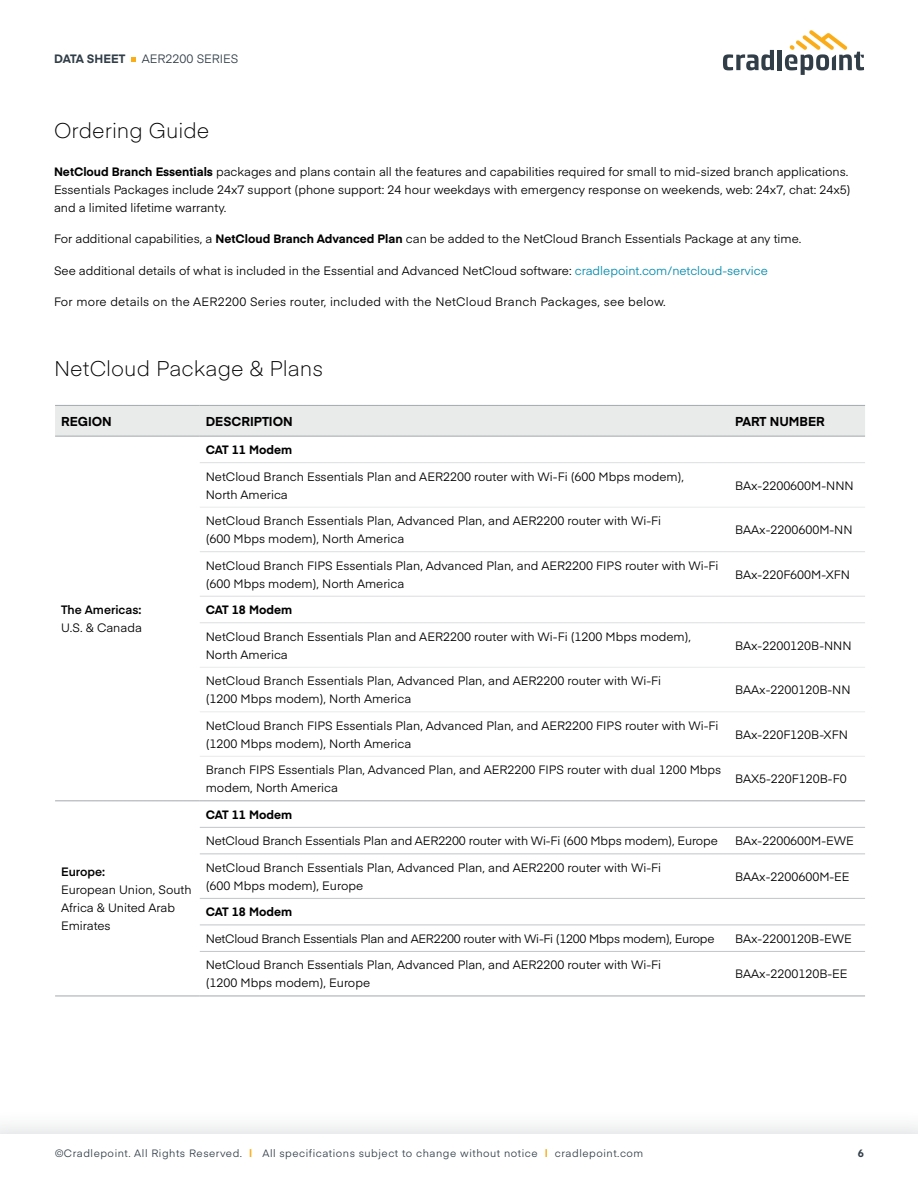
<style>
.page{position:relative;width:918px;height:1188px;background:#fff}
.page>*{position:absolute;margin:0;border:0;box-sizing:border-box;transform-origin:0 0}
.t1{font:300 21px "Eina 01";color:#000}
.t2{font:700 12.75px "Eina 01";color:#000}
.t3{font:12px/18px "Eina 01";color:#000}
.t4{font:12px "Eina 01";letter-spacing:.02em;color:#000}
.t5{font:12px "Eina 01";letter-spacing:-.02em;color:#000}
.t6{font:700 12px "Eina 01";color:#000}
.t7{font:600 12px "Eina 01";color:#000}
.t8{font:12px "Eina 01";color:#313e48}
.t9{font:700 12px "Eina 01";color:#313e48}
.t10{font:10.5px "Eina 01";letter-spacing:.05em;color:#313e48}
.t11{font:700 10.5px "Eina 01";color:#313e48}
.s1{font-weight:700}
.s2{color:#008aac}
.s3{font-weight:700;color:#fbad18}
</style>
<div class="page">
<div style="left:0;top:1109px;width:918px;height:79px;background:#313e48;opacity:.22"></div>
<div style="left:0;top:1134px;width:918px;height:54px;background:#fff"></div>
<svg style="left:723px;top:50px;width:51px;height:20px"></svg>
<hr style="left:778px;top:50px;width:4px;height:20px;background:#313e48">
<svg style="left:785px;top:30px;width:79px;height:45px"></svg>
<svg style="left:131px;top:57px;width:5px;height:5px"></svg>
<div style="left:55px;top:406px;width:810px;height:30px;background:#e9eaea"></div>
<hr style="left:55px;top:436px;width:145px;height:1px;background:#a3a9ad">
<hr style="left:200px;top:436px;width:529px;height:1px;background:#a3a9ad">
<hr style="left:729px;top:436px;width:136px;height:1px;background:#a3a9ad">
<hr style="left:55px;top:800px;width:145px;height:1px;background:#a3a9ad">
<hr style="left:200px;top:800px;width:529px;height:1px;background:#a3a9ad">
<hr style="left:729px;top:800px;width:136px;height:1px;background:#a3a9ad">
<hr style="left:55px;top:405px;width:145px;height:1px;background:#a3a9ad">
<hr style="left:200px;top:405px;width:529px;height:1px;background:#a3a9ad">
<hr style="left:729px;top:405px;width:136px;height:1px;background:#a3a9ad">
<hr style="left:55px;top:996px;width:145px;height:1px;background:#a3a9ad">
<hr style="left:200px;top:996px;width:529px;height:1px;background:#a3a9ad">
<hr style="left:729px;top:996px;width:136px;height:1px;background:#a3a9ad">
<hr style="left:200px;top:507px;width:529px;height:1px;background:#e9eaea">
<hr style="left:729px;top:507px;width:136px;height:1px;background:#e9eaea">
<hr style="left:200px;top:667px;width:529px;height:1px;background:#e9eaea">
<hr style="left:729px;top:667px;width:136px;height:1px;background:#e9eaea">
<hr style="left:200px;top:712px;width:529px;height:1px;background:#e9eaea">
<hr style="left:729px;top:712px;width:136px;height:1px;background:#e9eaea">
<hr style="left:200px;top:756px;width:529px;height:1px;background:#e9eaea">
<hr style="left:729px;top:756px;width:136px;height:1px;background:#e9eaea">
<hr style="left:200px;top:551px;width:529px;height:1px;background:#dddee0">
<hr style="left:729px;top:551px;width:136px;height:1px;background:#dddee0">
<hr style="left:200px;top:596px;width:529px;height:1px;background:#dddee0">
<hr style="left:729px;top:596px;width:136px;height:1px;background:#dddee0">
<hr style="left:200px;top:622px;width:529px;height:1px;background:#dddee0">
<hr style="left:729px;top:622px;width:136px;height:1px;background:#dddee0">
<hr style="left:200px;top:827px;width:529px;height:1px;background:#c1c5c8">
<hr style="left:729px;top:827px;width:136px;height:1px;background:#c1c5c8">
<hr style="left:200px;top:854px;width:529px;height:1px;background:#c1c5c8">
<hr style="left:729px;top:854px;width:136px;height:1px;background:#c1c5c8">
<hr style="left:200px;top:898px;width:529px;height:1px;background:#c1c5c8">
<hr style="left:729px;top:898px;width:136px;height:1px;background:#c1c5c8">
<hr style="left:200px;top:925px;width:529px;height:1px;background:#c1c5c8">
<hr style="left:729px;top:925px;width:136px;height:1px;background:#c1c5c8">
<hr style="left:200px;top:951px;width:529px;height:1px;background:#c1c5c8">
<hr style="left:729px;top:951px;width:136px;height:1px;background:#c1c5c8">
<hr style="left:200px;top:462px;width:529px;height:1px;background:#dddee0">
<hr style="left:729px;top:462px;width:136px;height:1px;background:#dddee0">
<p class="t9" style="left:54px;top:50px;width:73px">DATA SHEET</p>
<p class="t8" style="left:142px;top:50px;width:98px">AER2200 SERIES</p>
<h1 class="t1" style="left:54px;top:114px;width:157px">Ordering Guide</h1>
<p class="t3" style="left:54px;top:162px;width:798px"><span class="s1">NetCloud Branch Essentials</span> packages and plans contain all the features and capabilities required for small to mid-sized branch applications.<br>Essentials Packages include 24x7 support (phone support: 24 hour weekdays with emergency response on weekends, web: 24x7, chat: 24x5) and a limited lifetime warranty.</p>
<p class="t3" style="left:54px;top:229px;width:749px">For additional capabilities, a <span class="s1">NetCloud Branch Advanced Plan</span> can be added to the NetCloud Branch Essentials Package at any time.</p>
<p class="t3" style="left:54px;top:261px;width:715px">See additional details of what is included in the Essential and Advanced NetCloud software: <span class="s2">cradlepoint.com/netcloud-service</span></p>
<p class="t4" style="left:54px;top:293px;width:613px">For more details on the AER2200 Series router, included with the NetCloud Branch Packages, see below.</p>
<h1 class="t1" style="left:54px;top:353px;width:271px">NetCloud Package &amp; Plans</h1>
<p class="t2" style="left:61px;top:412px;width:52px">REGION</p>
<p class="t2" style="left:206px;top:412px;width:88px">DESCRIPTION</p>
<p class="t2" style="left:735px;top:412px;width:91px">PART NUMBER</p>
<p class="t7" style="left:61px;top:601px;width:82px">The Americas:</p>
<p class="t3" style="left:61px;top:618px;width:82px">U.S. &amp; Canada</p>
<p class="t7" style="left:61px;top:863px;width:45px">Europe:</p>
<p class="t3" style="left:61px;top:880px;width:132px">European Union, South<br>Africa &amp; United Arab<br>Emirates</p>
<p class="t6" style="left:206px;top:441px;width:88px">CAT 11 Modem</p>
<p class="t3" style="left:206px;top:466px;width:480px">NetCloud Branch Essentials Plan and AER2200 router with Wi-Fi (600 Mbps modem),<br>North America</p>
<p class="t3" style="left:735px;top:475px;width:120px">BAx-2200600M-NNN</p>
<p class="t3" style="left:206px;top:511px;width:457px">NetCloud Branch Essentials Plan, Advanced Plan, and AER2200 router with Wi-Fi (600 Mbps modem), North America</p>
<p class="t3" style="left:735px;top:520px;width:119px">BAAx-2200600M-NN</p>
<p class="t3" style="left:206px;top:555px;width:514px">NetCloud Branch FIPS Essentials Plan, Advanced Plan, and AER2200 FIPS router with Wi-Fi (600 Mbps modem), North America</p>
<p class="t3" style="left:735px;top:564px;width:116px">BAx-220F600M-XFN</p>
<p class="t6" style="left:206px;top:601px;width:88px">CAT 18 Modem</p>
<p class="t3" style="left:206px;top:627px;width:487px">NetCloud Branch Essentials Plan and AER2200 router with Wi-Fi (1200 Mbps modem),<br>North America</p>
<p class="t3" style="left:735px;top:636px;width:118px">BAx-2200120B-NNN</p>
<p class="t3" style="left:206px;top:671px;width:457px">NetCloud Branch Essentials Plan, Advanced Plan, and AER2200 router with Wi-Fi (1200 Mbps modem), North America</p>
<p class="t3" style="left:735px;top:680px;width:117px">BAAx-2200120B-NN</p>
<p class="t3" style="left:206px;top:716px;width:514px">NetCloud Branch FIPS Essentials Plan, Advanced Plan, and AER2200 FIPS router with Wi-Fi (1200 Mbps modem), North America</p>
<p class="t3" style="left:735px;top:725px;width:114px">BAx-220F120B-XFN</p>
<p class="t3" style="left:206px;top:760px;width:517px">Branch FIPS Essentials Plan, Advanced Plan, and AER2200 FIPS router with dual 1200 Mbps modem, North America</p>
<p class="t3" style="left:735px;top:769px;width:113px">BAX5-220F120B-F0</p>
<p class="t6" style="left:206px;top:806px;width:88px">CAT 11 Modem</p>
<p class="t3" style="left:206px;top:831px;width:514px">NetCloud Branch Essentials Plan and AER2200 router with Wi-Fi (600 Mbps modem), Europe</p>
<p class="t3" style="left:735px;top:831px;width:120px">BAx-2200600M-EWE</p>
<p class="t3" style="left:206px;top:858px;width:457px">NetCloud Branch Essentials Plan, Advanced Plan, and AER2200 router with Wi-Fi (600 Mbps modem), Europe</p>
<p class="t3" style="left:735px;top:867px;width:116px">BAAx-2200600M-EE</p>
<p class="t6" style="left:206px;top:903px;width:88px">CAT 18 Modem</p>
<p class="t5" style="left:206px;top:930px;width:510px">NetCloud Branch Essentials Plan and AER2200 router with Wi-Fi (1200 Mbps modem), Europe</p>
<p class="t3" style="left:735px;top:929px;width:118px">BAx-2200120B-EWE</p>
<p class="t3" style="left:206px;top:955px;width:457px">NetCloud Branch Essentials Plan, Advanced Plan, and AER2200 router with Wi-Fi (1200 Mbps modem), Europe</p>
<p class="t3" style="left:735px;top:964px;width:114px">BAAx-2200120B-EE</p>
<p class="t10" style="left:55px;top:1146px;width:590px">©Cradlepoint. All Rights Reserved. <span class="s3">|</span> All specifications subject to change without notice <span class="s3">|</span> cradlepoint.com</p>
<p class="t11" style="left:858px;top:1146px;width:8px">6</p>
</div>
